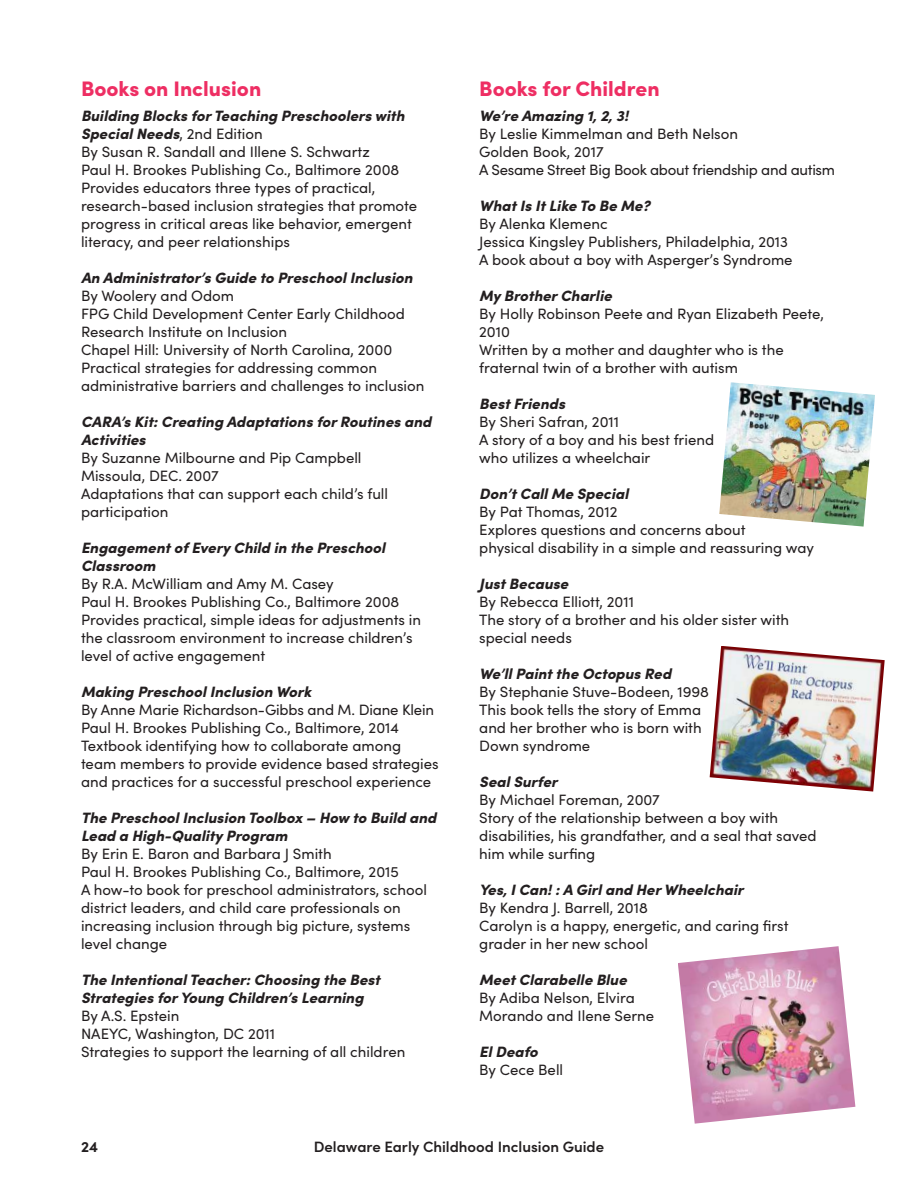
<style>
.page{position:relative;width:918px;height:1188px;background:#fff}
.page>*{position:absolute;margin:0;border:0;box-sizing:border-box;transform-origin:0 0}
.t1{font:900 21px "Sofia Pro";color:#ee2e63}
.t2{font:15px/18px "Sofia Pro";color:#231f20}
.t3{font:italic 900 15px/18px "Sofia Pro";color:#231f20}
.t4{font:600 15px "Sofia Pro";color:#231f20}
.t5{font:700 15px "Sofia Pro";color:#231f20}
.s1{font-weight:900;font-style:italic}
</style>
<div class="page">
<img style="left:719px;top:382px;width:156px;height:145px">
<img style="left:710px;top:646px;width:175px;height:146px">
<img style="left:678px;top:946px;width:177px;height:178px">
<h1 class="t1" style="left:81px;top:72px;width:182px">Books on Inclusion</h1>
<p class="t2" style="left:81px;top:106px;width:338px"><span class="s1">Building Blocks for Teaching Preschoolers with Special Needs</span>, 2nd Edition<br>By Susan R. Sandall and Illene S. Schwartz<br>Paul H. Brookes Publishing Co., Baltimore 2008<br>Provides educators three types of practical, research-based inclusion strategies that promote progress in critical areas like behavior, emergent literacy, and peer relationships</p>
<p class="t3" style="left:81px;top:267px;width:333px">An Administrator’s Guide to Preschool Inclusion</p>
<p class="t2" style="left:81px;top:286px;width:345px">By Woolery and Odom<br>FPG Child Development Center Early Childhood Research Institute on Inclusion<br>Chapel Hill: University of North Carolina, 2000<br>Practical strategies for addressing common administrative barriers and challenges to inclusion</p>
<p class="t3" style="left:81px;top:411px;width:352px">CARA’s Kit: Creating Adaptations for Routines and<br>Activities</p>
<p class="t2" style="left:81px;top:448px;width:309px">By Suzanne Milbourne and Pip Campbell<br>Missoula, DEC. 2007<br>Adaptations that can support each child’s full participation</p>
<p class="t3" style="left:81px;top:537px;width:306px">Engagement of Every Child in the Preschool<br>Classroom</p>
<p class="t2" style="left:81px;top:574px;width:342px">By R.A. McWilliam and Amy M. Casey<br>Paul H. Brookes Publishing Co., Baltimore 2008<br>Provides practical, simple ideas for adjustments in the classroom environment to increase children’s level of active engagement</p>
<p class="t3" style="left:81px;top:681px;width:232px">Making Preschool Inclusion Work</p>
<p class="t2" style="left:81px;top:700px;width:359px">By Anne Marie Richardson-Gibbs and M. Diane Klein Paul H. Brookes Publishing Co., Baltimore, 2014<br>Textbook identifying how to collaborate among team members to provide evidence based strategies and practices for a successful preschool experience</p>
<p class="t3" style="left:81px;top:807px;width:357px">The Preschool Inclusion Toolbox – How to Build and<br>Lead a High-Quality Program</p>
<p class="t2" style="left:81px;top:844px;width:347px">By Erin E. Baron and Barbara J Smith<br>Paul H. Brookes Publishing Co., Baltimore, 2015<br>A how-to book for preschool administrators, school district leaders, and child care professionals on increasing inclusion through big picture, systems level change</p>
<p class="t3" style="left:81px;top:969px;width:301px">The Intentional Teacher: Choosing the Best<br>Strategies for Young Children’s Learning</p>
<p class="t2" style="left:81px;top:1006px;width:326px">By A.S. Epstein<br>NAEYC, Washington, DC 2011<br>Strategies to support the learning of all children</p>
<h1 class="t1" style="left:479px;top:72px;width:182px">Books for Children</h1>
<p class="t3" style="left:479px;top:105px;width:151px">We’re Amazing 1, 2, 3!</p>
<p class="t2" style="left:479px;top:124px;width:357px">By Leslie Kimmelman and Beth Nelson<br>Golden Book, 2017<br>A Sesame Street Big Book about friendship and autism</p>
<p class="t3" style="left:479px;top:195px;width:172px">What Is It Like To Be Me?</p>
<p class="t2" style="left:479px;top:214px;width:315px">By Alenka Klemenc<br>Jessica Kingsley Publishers, Philadelphia, 2013<br>A book about a boy with Asperger’s Syndrome</p>
<p class="t3" style="left:479px;top:285px;width:134px">My Brother Charlie</p>
<p class="t2" style="left:479px;top:304px;width:346px">By Holly Robinson Peete and Ryan Elizabeth Peete, 2010<br>Written by a mother and daughter who is the fraternal twin of a brother with autism</p>
<p class="t3" style="left:479px;top:393px;width:87px">Best Friends</p>
<p class="t2" style="left:479px;top:412px;width:236px">By Sheri Safran, 2011<br>A story of a boy and his best friend who utilizes a wheelchair</p>
<p class="t3" style="left:479px;top:483px;width:151px">Don’t Call Me Special</p>
<p class="t2" style="left:479px;top:502px;width:336px">By Pat Thomas, 2012<br>Explores questions and concerns about<br>physical disability in a simple and reassuring way</p>
<p class="t3" style="left:479px;top:573px;width:91px">Just Because</p>
<p class="t2" style="left:479px;top:592px;width:311px">By Rebecca Elliott, 2011<br>The story of a brother and his older sister with special needs</p>
<p class="t3" style="left:479px;top:663px;width:194px">We’ll Paint the Octopus Red</p>
<p class="t2" style="left:479px;top:682px;width:231px">By Stephanie Stuve-Bodeen, 1998<br>This book tells the story of Emma and her brother who is born with<br>Down syndrome</p>
<p class="t3" style="left:479px;top:771px;width:80px">Seal Surfer</p>
<p class="t2" style="left:479px;top:790px;width:339px">By Michael Foreman, 2007<br>Story of the relationship between a boy with disabilities, his grandfather, and a seal that saved him while surfing</p>
<p class="t3" style="left:479px;top:879px;width:266px">Yes, I Can! : A Girl and Her Wheelchair</p>
<p class="t2" style="left:479px;top:898px;width:311px">By Kendra J. Barrell, 2018<br>Carolyn is a happy, energetic, and caring first grader in her new school</p>
<p class="t3" style="left:479px;top:969px;width:149px">Meet Clarabelle Blue</p>
<p class="t2" style="left:479px;top:988px;width:176px">By Adiba Nelson, Elvira<br>Morando and Ilene Serne</p>
<p class="t3" style="left:479px;top:1041px;width:60px">El Deafo</p>
<p class="t2" style="left:479px;top:1060px;width:85px">By Cece Bell</p>
<p class="t5" style="left:81px;top:1135px;width:19px">24</p>
<p class="t4" style="left:314px;top:1135px;width:292px">Delaware Early Childhood Inclusion Guide</p>
</div>
